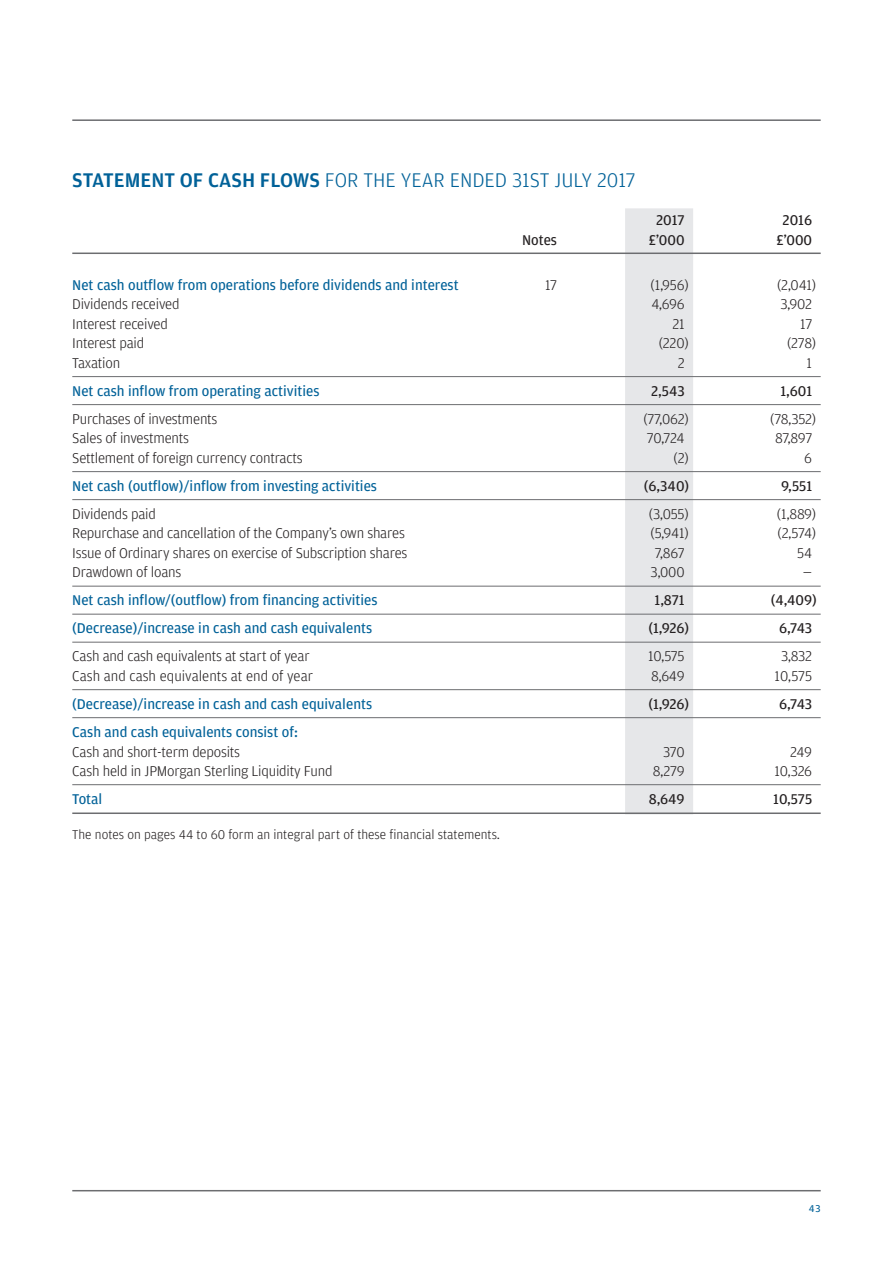
<style>
.page{position:relative;width:893px;height:1263px;background:#fff}
.page>*{position:absolute;margin:0;border:0;box-sizing:border-box;transform-origin:0 0}
.t1{font:300 21px "Amplitude";color:#006198}
.t2{font:300 15px "Amplitude";letter-spacing:-.015em;color:#231f20}
.t3{font:15px "Amplitude";color:#006198}
.t4{font:15px "Amplitude";color:#231f20}
.t5{font:300 13.5px "Amplitude";color:#231f20}
.t6{font:10.5px "Amplitude";color:#006198}
.s1{font-weight:500}
</style>
<div class="page">
<hr style="left:72px;top:1190px;width:749px;height:1px;background:#6c6d70">
<hr style="left:72px;top:119px;width:749px;height:2px;background:#6c6d70">
<div style="left:625px;top:208px;width:68px;height:606px;background:#e6e7e9"></div>
<hr style="left:72px;top:253px;width:749px;height:1px;background:#6c6d70">
<hr style="left:72px;top:376px;width:749px;height:1px;background:#6c6d70">
<hr style="left:72px;top:404px;width:749px;height:1px;background:#6c6d70">
<hr style="left:72px;top:471px;width:749px;height:1px;background:#6c6d70">
<hr style="left:72px;top:499px;width:749px;height:1px;background:#6c6d70">
<hr style="left:72px;top:586px;width:749px;height:1px;background:#6c6d70">
<hr style="left:72px;top:614px;width:749px;height:1px;background:#6c6d70">
<hr style="left:72px;top:642px;width:749px;height:1px;background:#6c6d70">
<hr style="left:72px;top:689px;width:749px;height:1px;background:#6c6d70">
<hr style="left:72px;top:717px;width:749px;height:1px;background:#6c6d70">
<hr style="left:72px;top:784px;width:749px;height:1px;background:#6c6d70">
<hr style="left:72px;top:812px;width:749px;height:2px;background:#6c6d70">
<h1 class="t1" style="left:72px;top:167px;width:565px"><span class="s1">STATEMENT OF CASH FLOWS</span> FOR THE YEAR ENDED 31ST JULY 2017</h1>
<p class="t4" style="left:656px;top:211px;width:30px">2017</p>
<p class="t4" style="left:782px;top:211px;width:31px">2016</p>
<p class="t4" style="left:522px;top:231px;width:37px">Notes</p>
<p class="t4" style="left:649px;top:231px;width:37px">£’000</p>
<p class="t4" style="left:776px;top:231px;width:37px">£’000</p>
<p class="t3" style="left:72px;top:276px;width:388px">Net cash outflow from operations before dividends and interest</p>
<p class="t2" style="left:545px;top:276px;width:14px">17</p>
<p class="t2" style="left:651px;top:276px;width:40px">(1,956)</p>
<p class="t2" style="left:777px;top:276px;width:41px">(2,041)</p>
<p class="t2" style="left:72px;top:295px;width:109px">Dividends received</p>
<p class="t2" style="left:651px;top:295px;width:35px">4,696</p>
<p class="t2" style="left:780px;top:295px;width:33px">3,902</p>
<p class="t2" style="left:72px;top:315px;width:97px">Interest received</p>
<p class="t2" style="left:672px;top:315px;width:14px">21</p>
<p class="t2" style="left:800px;top:315px;width:14px">17</p>
<p class="t2" style="left:72px;top:334px;width:74px">Interest paid</p>
<p class="t2" style="left:659px;top:334px;width:31px">(220)</p>
<p class="t2" style="left:787px;top:334px;width:31px">(278)</p>
<p class="t2" style="left:72px;top:354px;width:49px">Taxation</p>
<p class="t2" style="left:678px;top:354px;width:8px">2</p>
<p class="t2" style="left:807px;top:354px;width:7px">1</p>
<p class="t3" style="left:72px;top:382px;width:249px">Net cash inflow from operating activities</p>
<p class="t4" style="left:651px;top:382px;width:35px">2,543</p>
<p class="t4" style="left:780px;top:382px;width:33px">1,601</p>
<p class="t2" style="left:72px;top:410px;width:147px">Purchases of investments</p>
<p class="t2" style="left:643px;top:410px;width:47px">(77,062)</p>
<p class="t2" style="left:770px;top:410px;width:47px">(78,352)</p>
<p class="t2" style="left:72px;top:429px;width:118px">Sales of investments</p>
<p class="t2" style="left:647px;top:429px;width:39px">70,724</p>
<p class="t2" style="left:775px;top:429px;width:38px">87,897</p>
<p class="t2" style="left:72px;top:449px;width:232px">Settlement of foreign currency contracts</p>
<p class="t2" style="left:674px;top:449px;width:17px">(2)</p>
<p class="t2" style="left:804px;top:449px;width:9px">6</p>
<p class="t3" style="left:72px;top:477px;width:306px">Net cash (outflow)/inflow from investing activities</p>
<p class="t4" style="left:644px;top:477px;width:47px">(6,340)</p>
<p class="t4" style="left:781px;top:477px;width:33px">9,551</p>
<p class="t2" style="left:72px;top:505px;width:85px">Dividends paid</p>
<p class="t2" style="left:649px;top:505px;width:41px">(3,055)</p>
<p class="t2" style="left:777px;top:505px;width:41px">(1,889)</p>
<p class="t2" style="left:72px;top:524px;width:334px">Repurchase and cancellation of the Company’s own shares</p>
<p class="t2" style="left:651px;top:524px;width:40px">(5,941)</p>
<p class="t2" style="left:778px;top:524px;width:40px">(2,574)</p>
<p class="t2" style="left:72px;top:544px;width:337px">Issue of Ordinary shares on exercise of Subscription shares</p>
<p class="t2" style="left:655px;top:544px;width:31px">7,867</p>
<p class="t2" style="left:797px;top:544px;width:16px">54</p>
<p class="t2" style="left:72px;top:563px;width:111px">Drawdown of loans</p>
<p class="t2" style="left:651px;top:563px;width:36px">3,000</p>
<p class="t2" style="left:803px;top:563px;width:11px">—</p>
<p class="t3" style="left:72px;top:591px;width:307px">Net cash inflow/(outflow) from financing activities</p>
<p class="t4" style="left:654px;top:591px;width:32px">1,871</p>
<p class="t4" style="left:771px;top:591px;width:47px">(4,409)</p>
<p class="t3" style="left:72px;top:619px;width:301px">(Decrease)/increase in cash and cash equivalents</p>
<p class="t4" style="left:648px;top:619px;width:42px">(1,926)</p>
<p class="t4" style="left:779px;top:619px;width:34px">6,743</p>
<p class="t2" style="left:72px;top:647px;width:239px">Cash and cash equivalents at start of year</p>
<p class="t2" style="left:648px;top:647px;width:38px">10,575</p>
<p class="t2" style="left:781px;top:647px;width:33px">3,832</p>
<p class="t2" style="left:72px;top:667px;width:242px">Cash and cash equivalents at end of year</p>
<p class="t2" style="left:651px;top:667px;width:35px">8,649</p>
<p class="t2" style="left:774px;top:667px;width:39px">10,575</p>
<p class="t3" style="left:72px;top:695px;width:301px">(Decrease)/increase in cash and cash equivalents</p>
<p class="t4" style="left:648px;top:695px;width:42px">(1,926)</p>
<p class="t4" style="left:779px;top:695px;width:34px">6,743</p>
<p class="t3" style="left:72px;top:723px;width:227px">Cash and cash equivalents consist of:</p>
<p class="t2" style="left:72px;top:742px;width:169px">Cash and short-term deposits</p>
<p class="t2" style="left:663px;top:742px;width:23px">370</p>
<p class="t2" style="left:790px;top:742px;width:23px">249</p>
<p class="t2" style="left:72px;top:762px;width:262px">Cash held in JPMorgan Sterling Liquidity Fund</p>
<p class="t2" style="left:653px;top:762px;width:33px">8,279</p>
<p class="t2" style="left:774px;top:762px;width:39px">10,326</p>
<p class="t3" style="left:72px;top:790px;width:32px">Total</p>
<p class="t4" style="left:649px;top:790px;width:37px">8,649</p>
<p class="t4" style="left:773px;top:790px;width:40px">10,575</p>
<p class="t5" style="left:72px;top:826px;width:429px">The notes on pages 44 to 60 form an integral part of these financial statements.</p>
<p class="t6" style="left:809px;top:1202px;width:13px">43</p>
</div>
